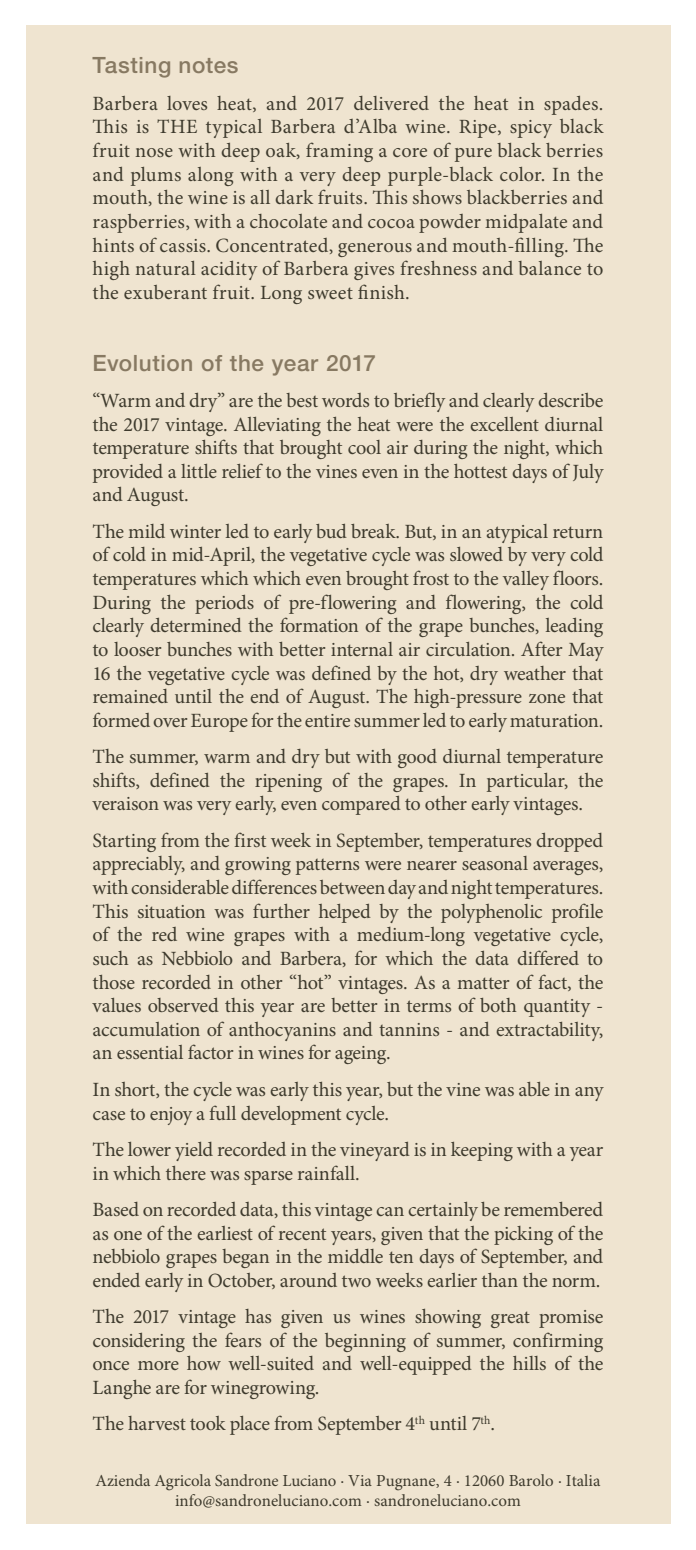
<style>
.page{position:relative;width:696px;height:1550px;background:#fff}
.page>*{position:absolute;margin:0;border:0;box-sizing:border-box;transform-origin:0 0}
.t1{font:500 22.5px "Helvetica Neue LT Std";letter-spacing:.025em;color:#877962}
.t2{font:20.25px/23.6px "Minion Pro";letter-spacing:-.015em;color:#3e3a2d;text-align:justify}
.t3{font:16.88px "Minion Pro";color:#3e3a2d}
</style>
<div class="page">
<div style="left:26px;top:26px;width:644px;height:1498px;background:#efe4d0"></div>
<p class="t1" style="left:92px;top:52px;width:147px">Tasting notes</p>
<p class="t2" style="left:92px;top:92px;width:512px">Barbera loves heat, and 2017 delivered the heat in spades.<br>This is THE typical Barbera d’Alba wine. Ripe, spicy black fruit nose with deep oak, framing a core of pure black berries and plums along with a very deep purple-black color. In the mouth, the wine is all dark fruits. This shows blackberries and raspberries, with a chocolate and cocoa powder midpalate and hints of cassis. Concentrated, generous and mouth-filling. The high natural acidity of Barbera gives freshness and balance to the exuberant fruit. Long sweet finish.</p>
<p class="t1" style="left:92px;top:349px;width:285px">Evolution of the year 2017</p>
<p class="t2" style="left:92px;top:389px;width:512px">“Warm and dry” are the best words to briefly and clearly describe the 2017 vintage. Alleviating the heat were the excellent diurnal temperature shifts that brought cool air during the night, which provided a little relief to the vines even in the hottest days of July and August.</p>
<p class="t2" style="left:92px;top:520px;width:512px">The mild winter led to early bud break. But, in an atypical return of cold in mid-April, the vegetative cycle was slowed by very cold temperatures which which even brought frost to the valley floors.<br>During the periods of pre-flowering and flowering, the cold clearly determined the formation of the grape bunches, leading to looser bunches with better internal air circulation. After May 16 the vegetative cycle was defined by the hot, dry weather that remained until the end of August. The high-pressure zone that formed over Europe for the entire summer led to early maturation.</p>
<p class="t2" style="left:92px;top:746px;width:512px">The summer, warm and dry but with good diurnal temperature shifts, defined the ripening of the grapes. In particular, the veraison was very early, even compared to other early vintages.</p>
<p class="t2" style="left:92px;top:829px;width:512px">Starting from the first week in September, temperatures dropped appreciably, and growing patterns were nearer seasonal averages, with considerable differences between day and night temperatures.<br>This situation was further helped by the polyphenolic profile of the red wine grapes with a medium-long vegetative cycle, such as Nebbiolo and Barbera, for which the data differed to those recorded in other “hot” vintages. As a matter of fact, the values observed this year are better in terms of both quantity - accumulation of anthocyanins and tannins - and extractability, an essential factor in wines for ageing.</p>
<p class="t2" style="left:92px;top:1078px;width:512px">In short, the cycle was early this year, but the vine was able in any case to enjoy a full development cycle.</p>
<p class="t2" style="left:92px;top:1138px;width:512px">The lower yield recorded in the vineyard is in keeping with a year in which there was sparse rainfall.</p>
<p class="t2" style="left:92px;top:1198px;width:512px">Based on recorded data, this vintage can certainly be remembered as one of the earliest of recent years, given that the picking of the nebbiolo grapes began in the middle ten days of September, and ended early in October, around two weeks earlier than the norm.</p>
<p class="t2" style="left:92px;top:1306px;width:512px">The 2017 vintage has given us wines showing great promise considering the fears of the beginning of summer, confirming once more how well-suited and well-equipped the hills of the Langhe are for winegrowing.</p>
<p class="t2" style="left:92px;top:1413px;width:404px">The harvest took place from September 4<sup>th</sup> until 7<sup>th</sup>.</p>
<p class="t3" style="left:95px;top:1470px;width:506px">Azienda Agricola Sandrone Luciano · Via Pugnane, 4 · 12060 Barolo · Italia</p>
<p class="t3" style="left:175px;top:1490px;width:347px">info@sandroneluciano.com · sandroneluciano.com</p>
</div>
